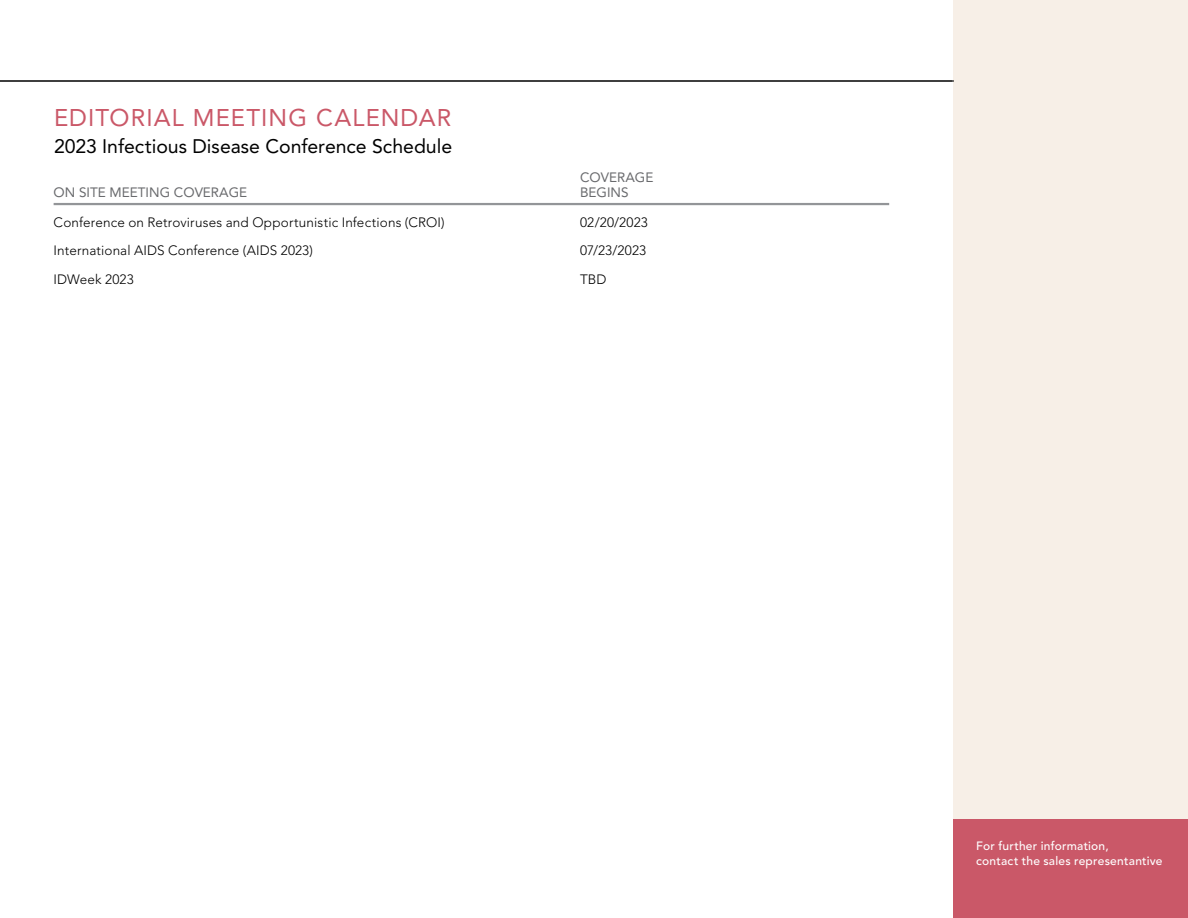
<style>
.page{position:relative;width:1188px;height:918px;background:#fff}
.page>*{position:absolute;margin:0;border:0;box-sizing:border-box;transform-origin:0 0}
.t1{font:24px "Avenir LT Std";letter-spacing:.045em;color:#ca5868}
.t2{font:19.5px "Avenir LT Std";color:#000}
.t3{font:300 13.5px "Avenir LT Std";letter-spacing:.01em;color:#000}
.t4{font:13.5px "Avenir LT Std";color:#696a6d}
.t5{font:500 12px/15px "Avenir LT Std";letter-spacing:.02em;color:#fff}
</style>
<div class="page">
<div style="left:953px;top:0;width:235px;height:918px;background:#f7efe7"></div>
<div style="left:953px;top:819px;width:235px;height:99px;background:#ca5868"></div>
<hr style="left:0;top:81px;width:954px;height:1px;background:#000">
<hr style="left:54px;top:203px;width:835px;height:2px;background:#939598">
<h1 class="t1" style="left:54px;top:104px;width:399px">EDITORIAL MEETING CALENDAR</h1>
<h2 class="t2" style="left:54px;top:135px;width:400px">2023 Infectious Disease Conference Schedule</h2>
<p class="t4" style="left:580px;top:169px;width:75px">COVERAGE</p>
<p class="t4" style="left:54px;top:184px;width:195px">ON SITE MEETING COVERAGE</p>
<p class="t4" style="left:580px;top:184px;width:50px">BEGINS</p>
<p class="t3" style="left:54px;top:214px;width:392px">Conference on Retroviruses and Opportunistic Infections (CROI)</p>
<p class="t3" style="left:580px;top:214px;width:69px">02/20/2023</p>
<p class="t3" style="left:54px;top:243px;width:261px">International AIDS Conference (AIDS 2023)</p>
<p class="t3" style="left:580px;top:243px;width:68px">07/23/2023</p>
<p class="t3" style="left:54px;top:271px;width:82px">IDWeek 2023</p>
<p class="t3" style="left:580px;top:271px;width:28px">TBD</p>
<p class="t5" style="left:976px;top:838px;width:188px">For further information,<br>contact the sales representantive</p>
</div>
